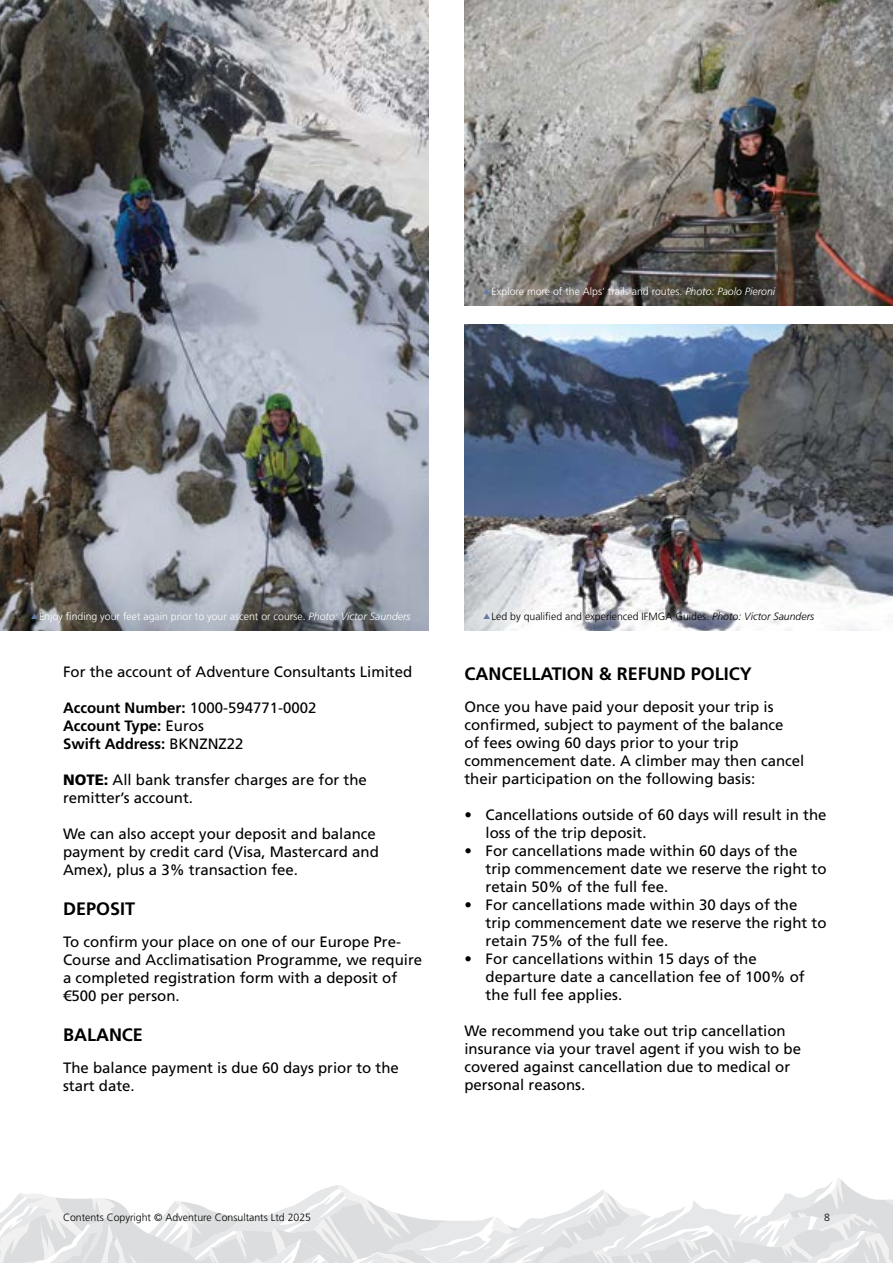
<style>
.page{position:relative;width:893px;height:1263px;background:#fff}
.page>*{position:absolute;margin:0;border:0;box-sizing:border-box;transform-origin:0 0}
.t1{font:700 18px "Frutiger LT Std";color:#000}
.t2{font:15px/18px "Frutiger LT Std";color:#000}
.t3{font:700 15px/18px "Frutiger LT Std";color:#000}
.t4{font:300 10.5px "Frutiger LT Std";color:#fff}
.t5{font:300 10.5px "Frutiger LT Std";color:#000}
.s1{font-style:italic}
.s2{font-weight:400}
.s3{font-weight:900}
</style>
<div class="page">
<svg style="left:0;top:1178px;width:893px;height:85px"></svg>
<img style="left:0;top:0;width:428px;height:630px">
<img style="left:464px;top:0;width:429px;height:305px">
<img style="left:464px;top:324px;width:429px;height:306px">
<svg style="left:474px;top:602px;width:350px;height:29px"></svg>
<svg style="left:31px;top:613px;width:7px;height:6px"></svg>
<svg style="left:484px;top:613px;width:6px;height:6px"></svg>
<svg style="left:484px;top:288px;width:6px;height:6px"></svg>
<p class="t4" style="left:492px;top:286px;width:285px">Explore more of the Alps’ trails and routes. <span class="s1">Photo: Paolo Pieroni</span></p>
<p class="t4" style="left:39px;top:611px;width:373px">Enjoy finding your feet again prior to your ascent or course. <span class="s1">Photo: Victor Saunders</span></p>
<p class="t5" style="left:492px;top:611px;width:324px">Led by qualified and experienced IFMGA Guides. <span class="s1">Photo: Victor Saunders</span></p>
<p class="t2" style="left:63px;top:663px;width:351px">For the account of Adventure Consultants Limited</p>
<p class="t3" style="left:63px;top:699px;width:255px">Account Number: <span class="s2">1000-594771-0002<br></span>Account Type: <span class="s2">Euros<br></span>Swift Address: <span class="s2">BKNZNZ22</span></p>
<p class="t2" style="left:63px;top:771px;width:305px"><span class="s3">NOTE:</span> All bank transfer charges are for the remitter’s account.</p>
<p class="t2" style="left:63px;top:825px;width:317px">We can also accept your deposit and balance payment by credit card (Visa, Mastercard and<br>Amex), plus a 3% transaction fee.</p>
<p class="t1" style="left:63px;top:898px;width:74px">DEPOSIT</p>
<p class="t2" style="left:63px;top:933px;width:361px">To confirm your place on one of our Europe Pre-Course and Acclimatisation Programme, we require a completed registration form with a deposit of €500 per person.</p>
<p class="t1" style="left:63px;top:1024px;width:81px">BALANCE</p>
<p class="t2" style="left:63px;top:1059px;width:337px">The balance payment is due 60 days prior to the start date.</p>
<p class="t1" style="left:464px;top:663px;width:289px">CANCELLATION &amp; REFUND POLICY</p>
<p class="t2" style="left:464px;top:698px;width:342px">Once you have paid your deposit your trip is confirmed, subject to payment of the balance<br>of fees owing 60 days prior to your trip commencement date. A climber may then cancel their participation on the following basis:</p>
<p class="t2" style="left:486px;top:806px;width:342px;text-indent:-21px">• Cancellations outside of 60 days will result in the loss of the trip deposit.</p>
<p class="t2" style="left:486px;top:842px;width:342px;text-indent:-21px">• For cancellations made within 60 days of the<br>trip commencement date we reserve the right to retain 50% of the full fee.</p>
<p class="t2" style="left:486px;top:896px;width:342px;text-indent:-21px">• For cancellations made within 30 days of the<br>trip commencement date we reserve the right to retain 75% of the full fee.</p>
<p class="t2" style="left:486px;top:950px;width:321px;text-indent:-21px">• For cancellations within 15 days of the departure date a cancellation fee of 100% of the full fee applies.</p>
<p class="t2" style="left:464px;top:1022px;width:338px">We recommend you take out trip cancellation insurance via your travel agent if you wish to be covered against cancellation due to medical or personal reasons.</p>
<p class="t5" style="left:63px;top:1211px;width:250px">Contents Copyright © Adventure Consultants Ltd 2025</p>
<p class="t5" style="left:824px;top:1211px;width:7px">8</p>
</div>
